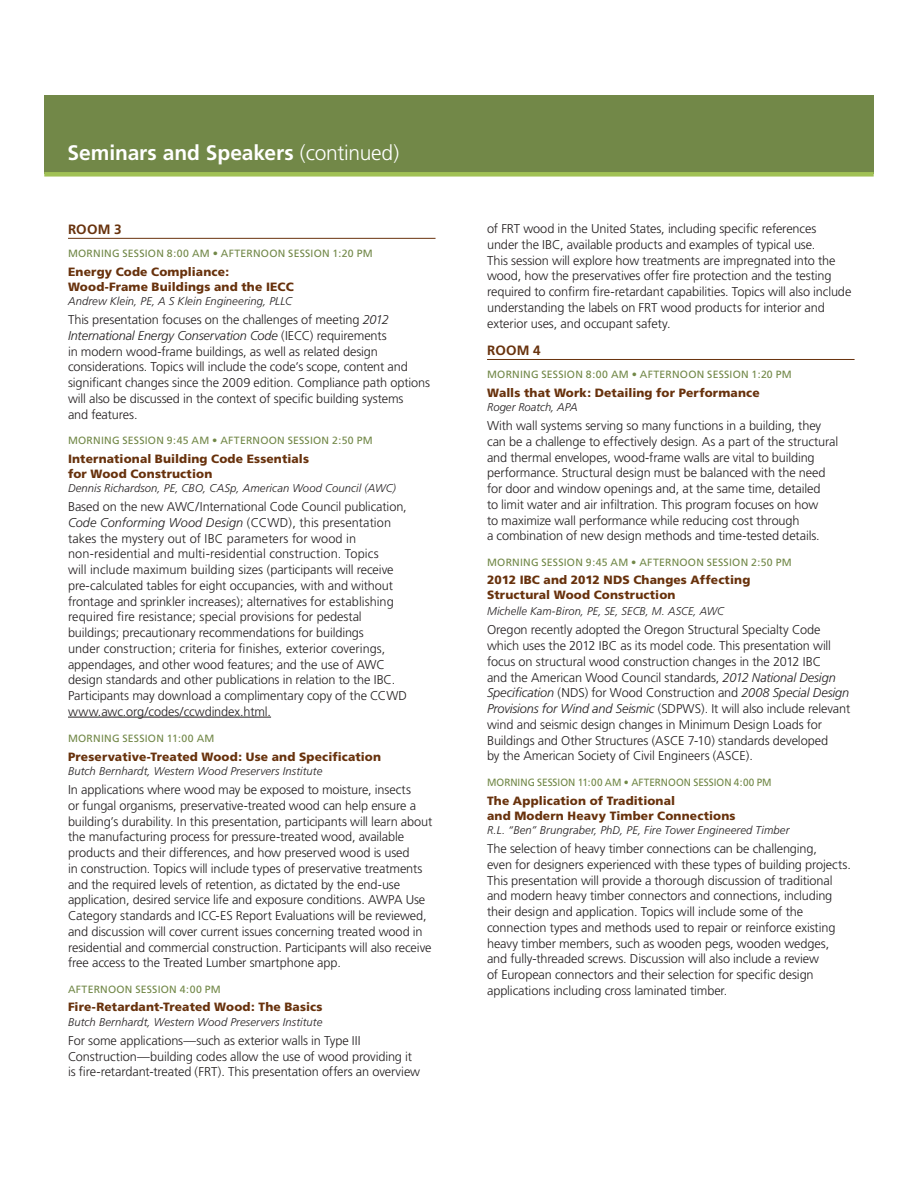
<style>
.page{position:relative;width:918px;height:1188px;background:#fff}
.page>*{position:absolute;margin:0;border:0;box-sizing:border-box;transform-origin:0 0}
.Seminar_Main_Head{font:700 21px "Frutiger";letter-spacing:-.005em;color:#fff}
.ROOM{font:700 13.5px "Frutiger";letter-spacing:.01em;color:#68320d}
.SESSION_BODY_TEXT{font:300 12.75px/15.8px "Frutiger";letter-spacing:-.01em;color:#231f20}
.DALLAS-DM-Session_Na{font:300 12.75px/15.8px "Frutiger";letter-spacing:-.01em;color:#231f20}
.DALLAS-DM-Session_Na-2{font:900 12px/15px "Frutiger";letter-spacing:.01em;color:#68320d}
.SPEAKER_NAME_-_body{font:italic 300 11.25px "Frutiger";letter-spacing:.01em;color:#231f20}
.SESSION_TIME_-_7poin{font:10.5px "Frutiger";letter-spacing:.02em;color:#728848}
.SESSION_TIME_-_7poin-2{font:10.5px "Frutiger";letter-spacing:.02em;color:#728848;scale:.95 1}
.s1{font-weight:300}
.s2{font-style:italic}
</style>
<div class="page">
<div style="left:44px;top:95px;width:830px;height:78px;background:#728848"></div>
<div style="left:44px;top:172px;width:830px;height:5px;background:#a1c155"></div>
<hr style="left:68px;top:238px;width:368px;height:1px;background:#68320d">
<hr style="left:68px;top:717px;width:203px;height:1px;background:#231f20">
<hr style="left:487px;top:359px;width:368px;height:1px;background:#68320d">
<p class="Seminar_Main_Head" style="left:68px;top:140px;width:333px">Seminars and Speakers <span class="s1">(continued)</span></p>
<p class="ROOM" style="left:68px;top:221px;width:55px">ROOM 3</p>
<p class="SESSION_TIME_-_7poin" style="left:68px;top:247px;width:306px">MORNING SESSION 8:00 AM • AFTERNOON SESSION 1:20 PM</p>
<p class="DALLAS-DM-Session_Na-2" style="left:68px;top:264px;width:227px">Energy Code Compliance:<br>Wood-Frame Buildings and the IECC</p>
<p class="SPEAKER_NAME_-_body" style="left:68px;top:294px;width:225px">Andrew Klein, PE, A S Klein Engineering, PLLC</p>
<p class="SESSION_BODY_TEXT" style="left:68px;top:312px;width:363px">This presentation focuses on the challenges of meeting <span class="s2">2012<br>International Energy Conservation Code</span> (IECC) requirements<br>in modern wood-frame buildings, as well as related design considerations. Topics will include the code’s scope, content and significant changes since the 2009 edition. Compliance path options will also be discussed in the context of specific building systems<br>and features.</p>
<p class="SESSION_TIME_-_7poin" style="left:68px;top:435px;width:306px">MORNING SESSION 9:45 AM • AFTERNOON SESSION 2:50 PM</p>
<p class="DALLAS-DM-Session_Na-2" style="left:68px;top:451px;width:243px">International Building Code Essentials for Wood Construction</p>
<p class="SPEAKER_NAME_-_body" style="left:68px;top:482px;width:329px">Dennis Richardson, PE, CBO, CASp, American Wood Council (AWC)</p>
<p class="SESSION_BODY_TEXT" style="left:68px;top:499px;width:341px">Based on the new AWC/International Code Council publication, <span class="s2">Code Conforming Wood Design</span> (CCWD), this presentation takes the mystery out of IBC parameters for wood in non-residential and multi-residential construction. Topics<br>will include maximum building sizes (participants will receive pre-calculated tables for eight occupancies, with and without frontage and sprinkler increases); alternatives for establishing required fire resistance; special provisions for pedestal buildings; precautionary recommendations for buildings<br>under construction; criteria for finishes, exterior coverings, appendages, and other wood features; and the use of AWC design standards and other publications in relation to the IBC.<br>Participants may download a complimentary copy of the CCWD www.awc.org/codes/ccwdindex.html.</p>
<p class="SESSION_TIME_-_7poin" style="left:68px;top:733px;width:148px">MORNING SESSION 11:00 AM</p>
<p class="DALLAS-DM-Session_Na-2" style="left:68px;top:749px;width:315px">Preservative-Treated Wood: Use and Specification</p>
<p class="SPEAKER_NAME_-_body" style="left:68px;top:765px;width:256px">Butch Bernhardt, Western Wood Preservers Institute</p>
<p class="SESSION_BODY_TEXT" style="left:68px;top:782px;width:366px">In applications where wood may be exposed to moisture, insects<br>or fungal organisms, preservative-treated wood can help ensure a building’s durability. In this presentation, participants will learn about the manufacturing process for pressure-treated wood, available products and their differences, and how preserved wood is used<br>in construction. Topics will include types of preservative treatments and the required levels of retention, as dictated by the end-use application, desired service life and exposure conditions. AWPA Use Category standards and ICC-ES Report Evaluations will be reviewed, and discussion will cover current issues concerning treated wood in residential and commercial construction. Participants will also receive free access to the Treated Lumber smartphone app.</p>
<p class="SESSION_TIME_-_7poin" style="left:68px;top:983px;width:154px">AFTERNOON SESSION 4:00 PM</p>
<p class="DALLAS-DM-Session_Na-2" style="left:68px;top:1000px;width:256px">Fire-Retardant-Treated Wood: The Basics</p>
<p class="SPEAKER_NAME_-_body" style="left:68px;top:1015px;width:256px">Butch Bernhardt, Western Wood Preservers Institute</p>
<p class="SESSION_BODY_TEXT" style="left:68px;top:1033px;width:354px">For some applications—such as exterior walls in Type III<br>Construction—building codes allow the use of wood providing it is fire-retardant-treated (FRT). This presentation offers an overview</p>
<p class="SESSION_BODY_TEXT" style="left:487px;top:221px;width:366px">of FRT wood in the United States, including specific references<br>under the IBC, available products and examples of typical use.<br>This session will explore how treatments are impregnated into the wood, how the preservatives offer fire protection and the testing required to confirm fire-retardant capabilities. Topics will also include understanding the labels on FRT wood products for interior and exterior uses, and occupant safety.</p>
<p class="ROOM" style="left:487px;top:342px;width:55px">ROOM 4</p>
<p class="SESSION_TIME_-_7poin" style="left:487px;top:369px;width:306px">MORNING SESSION 8:00 AM • AFTERNOON SESSION 1:20 PM</p>
<p class="DALLAS-DM-Session_Na-2" style="left:487px;top:385px;width:274px">Walls that Work: Detailing for Performance</p>
<p class="SPEAKER_NAME_-_body" style="left:487px;top:401px;width:92px">Roger Roatch, APA</p>
<p class="SESSION_BODY_TEXT" style="left:487px;top:418px;width:353px">With wall systems serving so many functions in a building, they can be a challenge to effectively design. As a part of the structural and thermal envelopes, wood-frame walls are vital to building performance. Structural design must be balanced with the need for door and window openings and, at the same time, detailed<br>to limit water and air infiltration. This program focuses on how<br>to maximize wall performance while reducing cost through<br>a combination of new design methods and time-tested details.</p>
<p class="SESSION_TIME_-_7poin" style="left:487px;top:556px;width:306px">MORNING SESSION 9:45 AM • AFTERNOON SESSION 2:50 PM</p>
<p class="DALLAS-DM-Session_Na-2" style="left:487px;top:573px;width:265px">2012 IBC and 2012 NDS Changes Affecting<br>Structural Wood Construction</p>
<p class="SPEAKER_NAME_-_body" style="left:487px;top:605px;width:238px">Michelle Kam-Biron, PE, SE, SECB, M. ASCE, AWC</p>
<p class="DALLAS-DM-Session_Na" style="left:487px;top:622px;width:365px">Oregon recently adopted the Oregon Structural Specialty Code which uses the 2012 IBC as its model code. This presentation will focus on structural wood construction changes in the 2012 IBC<br>and the American Wood Council standards, <span class="s2">2012 National Design Specification</span> (NDS) for Wood Construction and <span class="s2">2008 Special Design Provisions for Wind and Seismic</span> (SDPWS). It will also include relevant wind and seismic design changes in Minimum Design Loads for Buildings and Other Structures (ASCE 7-10) standards developed<br>by the American Society of Civil Engineers (ASCE).</p>
<p class="SESSION_TIME_-_7poin-2" style="left:487px;top:776px;width:301px">MORNING SESSION 11:00 AM • AFTERNOON SESSION 4:00 PM</p>
<p class="DALLAS-DM-Session_Na-2" style="left:487px;top:793px;width:250px">The Application of Traditional<br>and Modern Heavy Timber Connections</p>
<p class="SPEAKER_NAME_-_body" style="left:487px;top:823px;width:304px">R.L. “Ben” Brungraber, PhD, PE, Fire Tower Engineered Timber</p>
<p class="SESSION_BODY_TEXT" style="left:487px;top:841px;width:365px">The selection of heavy timber connections can be challenging,<br>even for designers experienced with these types of building projects.<br>This presentation will provide a thorough discussion of traditional and modern heavy timber connectors and connections, including their design and application. Topics will include some of the connection types and methods used to repair or reinforce existing heavy timber members, such as wooden pegs, wooden wedges, and fully-threaded screws. Discussion will also include a review<br>of European connectors and their selection for specific design applications including cross laminated timber.</p>
</div>
